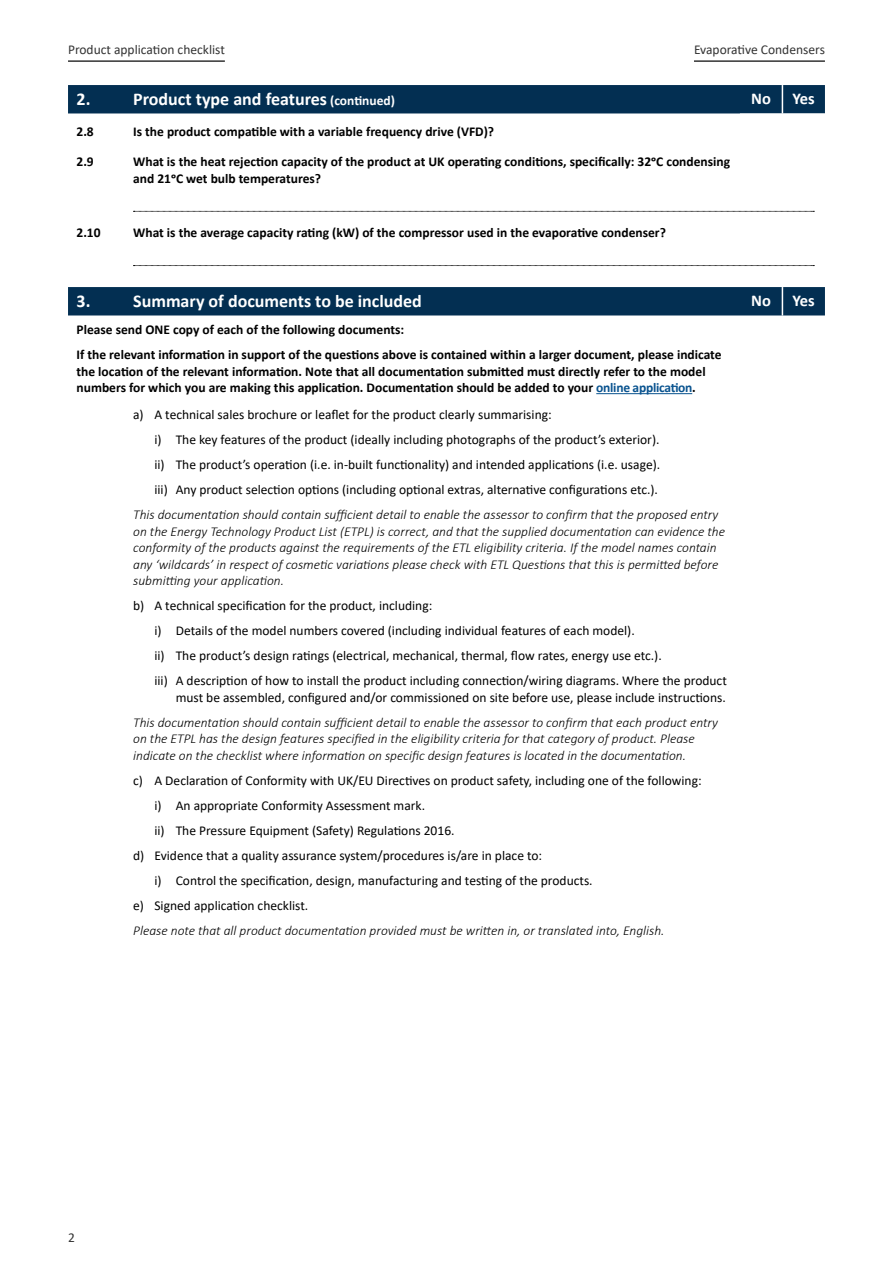
<style>
.page{position:relative;width:893px;height:1263px;background:#fff}
.page>*{position:absolute;margin:0;border:0;box-sizing:border-box;transform-origin:0 0}
.t1{font:700 18px "Calibri";color:#fff}
.t2{font:700 16.5px "Calibri";color:#fff}
.t3{font:13.5px/25px "Calibri";color:#000}
.t4{font:italic 300 13.5px/16.5px "Calibri";color:#000}
.t5{font:700 13.5px/16.5px "Calibri";color:#000}
.t6{font:13.5px "Calibri";color:#333}
.s1{font-size:13.5px}
.s2{color:#09538f}
</style>
<div class="page">
<hr style="left:694px;top:60px;width:131px;height:2px;background:#333">
<hr style="left:68px;top:60px;width:157px;height:2px;background:#333">
<svg style="left:68px;top:85px;width:757px;height:29px;background:#083355"></svg>
<svg style="left:133px;top:211px;width:681px;height:1px"></svg>
<svg style="left:133px;top:265px;width:681px;height:1px"></svg>
<div style="left:68px;top:287px;width:757px;height:28px;background:#032f52"></div>
<hr style="left:596px;top:393px;width:96px;height:1px;background:#09538f">
<p class="t6" style="left:68px;top:40px;width:158px">Product application checklist</p>
<p class="t6" style="left:694px;top:40px;width:132px">Evaporative Condensers</p>
<h1 class="t1" style="left:77px;top:86px;width:320px">2. Product type and features <span class="s1">(continued)</span></h1>
<p class="t2" style="left:751px;top:87px;width:21px">No</p>
<p class="t2" style="left:793px;top:87px;width:24px">Yes</p>
<p class="t5" style="left:77px;top:123px;width:19px">2.8</p>
<p class="t5" style="left:133px;top:123px;width:362px">Is the product compatible with a variable frequency drive (VFD)?</p>
<p class="t5" style="left:77px;top:153px;width:19px">2.9</p>
<p class="t5" style="left:133px;top:153px;width:598px">What is the heat rejection capacity of the product at UK operating conditions, specifically: 32ᵒC condensing and 21ᵒC wet bulb temperatures?</p>
<p class="t5" style="left:77px;top:224px;width:26px">2.10</p>
<p class="t5" style="left:133px;top:224px;width:534px">What is the average capacity rating (kW) of the compressor used in the evaporative condenser?</p>
<h1 class="t1" style="left:77px;top:288px;width:347px">3. Summary of documents to be included</h1>
<p class="t2" style="left:751px;top:289px;width:21px">No</p>
<p class="t2" style="left:793px;top:289px;width:24px">Yes</p>
<p class="t5" style="left:77px;top:317px;width:646px;line-height:25px">Please send ONE copy of each of the following documents:<br>If the relevant information in support of the questions above is contained within a larger document, please indicate</p>
<p class="t5" style="left:77px;top:363px;width:631px">the location of the relevant information. Note that all documentation submitted must directly refer to the model numbers for which you are making this application. Documentation should be added to your <span class="s2">online application</span>.</p>
<p class="t3" style="left:154px;top:402px;width:507px;text-indent:-21px">a) A technical sales brochure or leaflet for the product clearly summarising:<br>i) The key features of the product (ideally including photographs of the product’s exterior). ii) The product’s operation (i.e. in-built functionality) and intended applications (i.e. usage). iii) Any product selection options (including optional extras, alternative configurations etc.).</p>
<p class="t4" style="left:133px;top:506px;width:593px">This documentation should contain sufficient detail to enable the assessor to confirm that the proposed entry on the Energy Technology Product List (ETPL) is correct, and that the supplied documentation can evidence the conformity of the products against the requirements of the ETL eligibility criteria. If the model names contain any ‘wildcards’ in respect of cosmetic variations please check with ETL Questions that this is permitted before submitting your application.</p>
<p class="t3" style="left:154px;top:593px;width:574px;text-indent:-21px">b) A technical specification for the product, including:<br>i) Details of the model numbers covered (including individual features of each model).<br>ii) The product’s design ratings (electrical, mechanical, thermal, flow rates, energy use etc.).<br>iii) A description of how to install the product including connection/wiring diagrams. Where the product</p>
<p class="t3" style="left:176px;top:684px;width:552px">must be assembled, configured and/or commissioned on site before use, please include instructions.</p>
<p class="t4" style="left:133px;top:714px;width:586px">This documentation should contain sufficient detail to enable the assessor to confirm that each product entry on the ETPL has the design features specified in the eligibility criteria for that category of product. Please indicate on the checklist where information on specific design features is located in the documentation.</p>
<p class="t3" style="left:133px;top:767px;width:570px">c) A Declaration of Conformity with UK/EU Directives on product safety, including one of the following:</p>
<p class="t3" style="left:154px;top:792px;width:272px">i) An appropriate Conformity Assessment mark.</p>
<p class="t3" style="left:154px;top:817px;width:302px">ii) The Pressure Equipment (Safety) Regulations 2016.</p>
<p class="t3" style="left:133px;top:842px;width:411px">d) Evidence that a quality assurance system/procedures is/are in place to:</p>
<p class="t3" style="left:154px;top:867px;width:440px">i) Control the specification, design, manufacturing and testing of the products.</p>
<p class="t3" style="left:133px;top:892px;width:177px">e) Signed application checklist.</p>
<p class="t4" style="left:133px;top:922px;width:533px">Please note that all product documentation provided must be written in, or translated into, English.</p>
<p class="t6" style="left:68px;top:1228px;width:8px">2</p>
</div>
